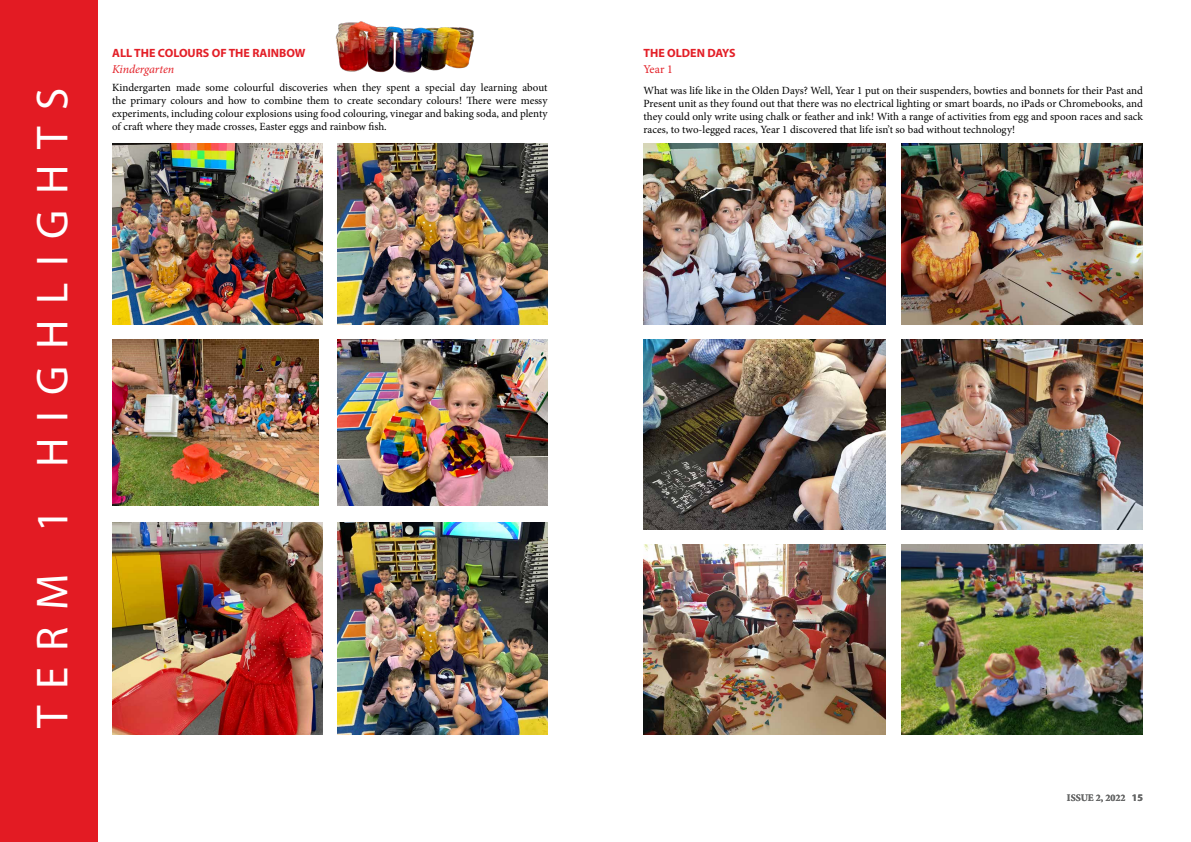
<style>
.page{position:relative;width:1191px;height:842px;background:#fff}
.page>*{position:absolute;margin:0;border:0;box-sizing:border-box;transform-origin:0 0}
.t1{font:45px "Myriad Pro";letter-spacing:.36em;color:#fff}
.t2{font:700 12px "Myriad Pro";color:#e31f27}
.t3{font:italic 12px "Minion Pro";letter-spacing:-.005em;color:#e31f27}
.t4{font:12px "Minion Pro";color:#e31f27}
.t5{font:11px/13px "Minion Pro";color:#000;text-align:justify}
.t6{font:700 10px "Minion Pro";color:#666767}
.s1{font-family:"Myriad Pro"}
</style>
<div class="page">
<div style="left:0;top:0;width:97px;height:842px;background:#e31b23"></div>
<img style="left:112px;top:143px;width:211px;height:182px">
<img style="left:337px;top:143px;width:210px;height:182px">
<img style="left:112px;top:340px;width:206px;height:166px">
<img style="left:337px;top:340px;width:210px;height:166px">
<img style="left:112px;top:522px;width:211px;height:212px">
<img style="left:337px;top:522px;width:210px;height:212px">
<img style="left:335px;top:21px;width:139px;height:52px">
<img style="left:643px;top:340px;width:242px;height:189px">
<img style="left:901px;top:340px;width:242px;height:189px">
<img style="left:643px;top:143px;width:242px;height:182px">
<img style="left:901px;top:143px;width:242px;height:182px">
<img style="left:643px;top:545px;width:242px;height:189px">
<img style="left:901px;top:545px;width:242px;height:189px">
<h1 class="t1" style="left:25px;top:727px;width:641px;rotate:-90deg">TERM 1 HIGHLIGHTS</h1>
<p class="t2" style="left:112px;top:45px;width:195px">ALL THE COLOURS OF THE RAINBOW</p>
<p class="t3" style="left:112px;top:61px;width:64px">Kindergarten</p>
<p class="t5" style="left:112px;top:81px;width:437px">Kindergarten made some colourful discoveries when they spent a special day learning about the primary colours and how to combine them to create secondary colours! There were messy experiments, including colour explosions using food colouring, vinegar and baking soda, and plenty of craft where they made crosses, Easter eggs and rainbow fish.</p>
<p class="t2" style="left:643px;top:45px;width:94px">THE OLDEN DAYS</p>
<p class="t4" style="left:643px;top:61px;width:31px">Year 1</p>
<p class="t5" style="left:643px;top:84px;width:501px">What was life like in the Olden Days? Well, Year 1 put on their suspenders, bowties and bonnets for their Past and Present unit as they found out that there was no electrical lighting or smart boards, no iPads or Chromebooks, and they could only write using chalk or feather and ink! With a range of activities from egg and spoon races and sack races, to two-legged races, Year 1 discovered that life isn’t so bad without technology!</p>
<p class="t6" style="left:1067px;top:791px;width:78px">ISSUE 2, 2022 <span class="s1">15</span></p>
</div>
